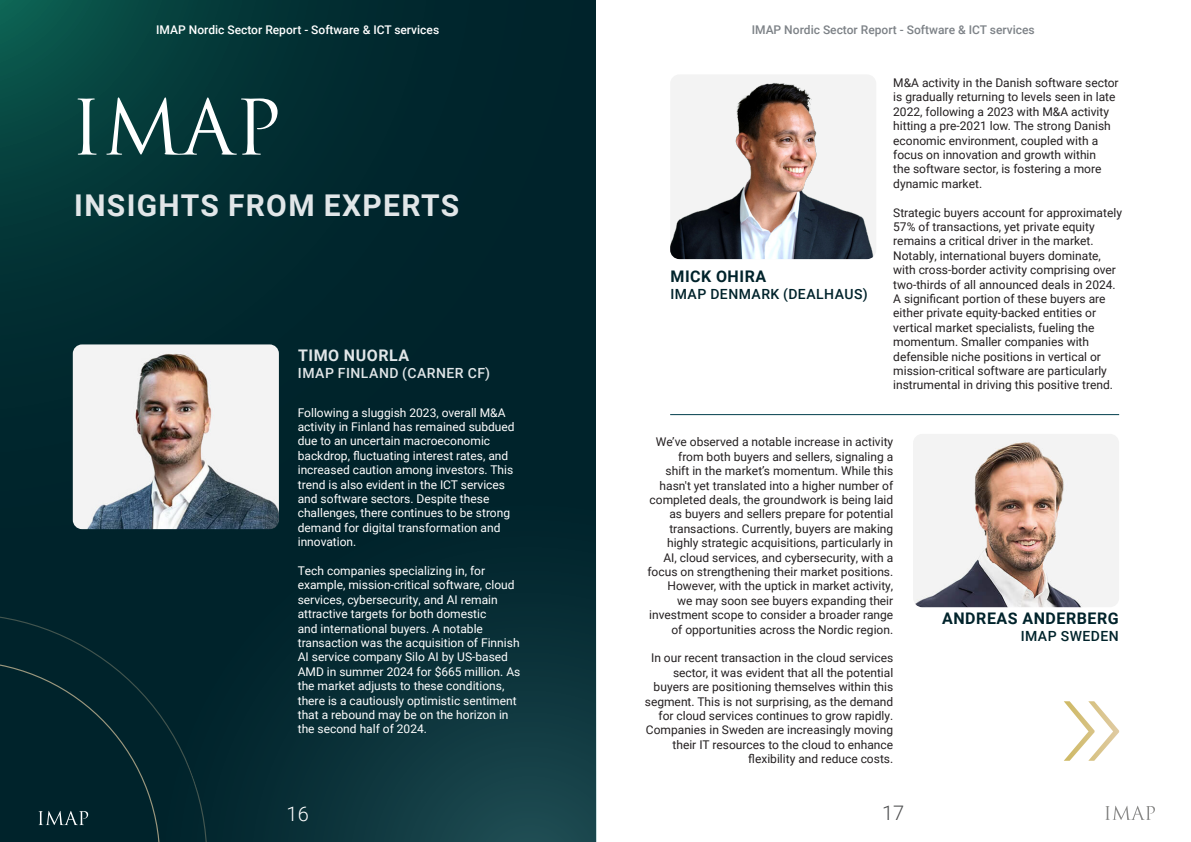
<style>
.page{position:relative;width:1191px;height:842px;background:#fff}
.page>*{position:absolute;margin:0;border:0;box-sizing:border-box;transform-origin:0 0}
.t1{font:700 30px "Roboto";letter-spacing:.045em;color:#e1e6e8}
.t2{font:300 20px "Roboto";color:#4b4c4d}
.t3{font:300 20px "Roboto";color:#fff}
.t4{font:700 16px "Roboto";letter-spacing:.035em;color:#00232b}
.t5{font:700 16px "Roboto";letter-spacing:.035em;color:#e1e6e8}
.t6{font:500 14px "Roboto";letter-spacing:.035em;color:#00232b}
.t7{font:500 14px "Roboto";letter-spacing:.035em;color:#e1e6e8}
.t8{font:12px/14.4px "Roboto";color:#231f20;text-align:right}
.t9{font:12px/14.4px "Roboto";color:#fff}
.t10{font:500 12px "Roboto";color:#fff}
.t11{font:500 12px "Roboto";color:#7d8287}
</style>
<div class="page">
<svg style="left:0;top:0;width:596px;height:529px;background:#012b30"></svg>
<svg style="left:66px;top:459px;width:531px;height:383px;background:#082d35"></svg>
<svg style="left:1105px;top:806px;width:50px;height:14px"></svg>
<img style="left:913px;top:434px;width:206px;height:173px">
<img style="left:670px;top:77px;width:206px;height:182px">
<img style="left:73px;top:344px;width:206px;height:185px">
<div style="left:0;top:583px;width:217px;height:259px;background:#00232b"></div>
<hr style="left:670px;top:414px;width:449px;height:1px;background:#003e4c">
<svg style="left:1064px;top:701px;width:55px;height:60px"></svg>
<svg style="left:78px;top:97px;width:199px;height:58px"></svg>
<div style="left:0;top:636px;width:187px;height:206px;background:#00232b"></div>
<p class="t10" style="left:156px;top:22px;width:284px">IMAP Nordic Sector Report - Software &amp; ICT services</p>
<p class="t11" style="left:751px;top:22px;width:284px">IMAP Nordic Sector Report - Software &amp; ICT services</p>
<p class="t1" style="left:74px;top:184px;width:386px">INSIGHTS FROM EXPERTS</p>
<p class="t5" style="left:298px;top:344px;width:113px">TIMO NUORLA</p>
<p class="t7" style="left:298px;top:363px;width:194px">IMAP FINLAND (CARNER CF)</p>
<p class="t9" style="left:298px;top:405px;width:218px">Following a sluggish 2023, overall M&amp;A activity in Finland has remained subdued due to an uncertain macroeconomic backdrop, fluctuating interest rates, and increased caution among investors. This trend is also evident in the ICT services and software sectors. Despite these challenges, there continues to be strong demand for digital transformation and innovation.</p>
<p class="t9" style="left:298px;top:563px;width:224px">Tech companies specializing in, for example, mission-critical software, cloud services, cybersecurity, and AI remain attractive targets for both domestic<br>and international buyers. A notable transaction was the acquisition of Finnish AI service company Silo AI by US-based AMD in summer 2024 for $665 million. As the market adjusts to these conditions, there is a cautiously optimistic sentiment that a rebound may be on the horizon in the second half of 2024.</p>
<p class="t3" style="left:287px;top:799px;width:24px">16</p>
<p class="t4" style="left:670px;top:265px;width:97px">MICK OHIRA</p>
<p class="t6" style="left:670px;top:284px;width:199px">IMAP DENMARK (DEALHAUS)</p>
<p class="t8" style="left:893px;top:75px;width:227px;text-align:left">M&amp;A activity in the Danish software sector is gradually returning to levels seen in late 2022, following a 2023 with M&amp;A activity hitting a pre-2021 low. The strong Danish economic environment, coupled with a focus on innovation and growth within<br>the software sector, is fostering a more dynamic market.</p>
<p class="t8" style="left:893px;top:205px;width:230px;text-align:left">Strategic buyers account for approximately 57% of transactions, yet private equity remains a critical driver in the market.<br>Notably, international buyers dominate, with cross-border activity comprising over two-thirds of all announced deals in 2024.<br>A significant portion of these buyers are either private equity-backed entities or vertical market specialists, fueling the momentum. Smaller companies with defensible niche positions in vertical or mission-critical software are particularly instrumental in driving this positive trend.</p>
<p class="t8" style="left:647px;top:434px;width:247px">We’ve observed a notable increase in activity from both buyers and sellers, signaling a<br>shift in the market’s momentum. While this hasn't yet translated into a higher number of completed deals, the groundwork is being laid as buyers and sellers prepare for potential transactions. Currently, buyers are making highly strategic acquisitions, particularly in<br>AI, cloud services, and cybersecurity, with a focus on strengthening their market positions.<br>However, with the uptick in market activity,<br>we may soon see buyers expanding their investment scope to consider a broader range of opportunities across the Nordic region.</p>
<p class="t8" style="left:645px;top:650px;width:250px">In our recent transaction in the cloud services sector, it was evident that all the potential buyers are positioning themselves within this segment. This is not surprising, as the demand for cloud services continues to grow rapidly.<br>Companies in Sweden are increasingly moving their IT resources to the cloud to enhance flexibility and reduce costs.</p>
<p class="t2" style="left:882px;top:799px;width:24px">17</p>
<p class="t4" style="left:942px;top:607px;width:178px">ANDREAS ANDERBERG</p>
<p class="t6" style="left:1020px;top:626px;width:100px">IMAP SWEDEN</p>
</div>
